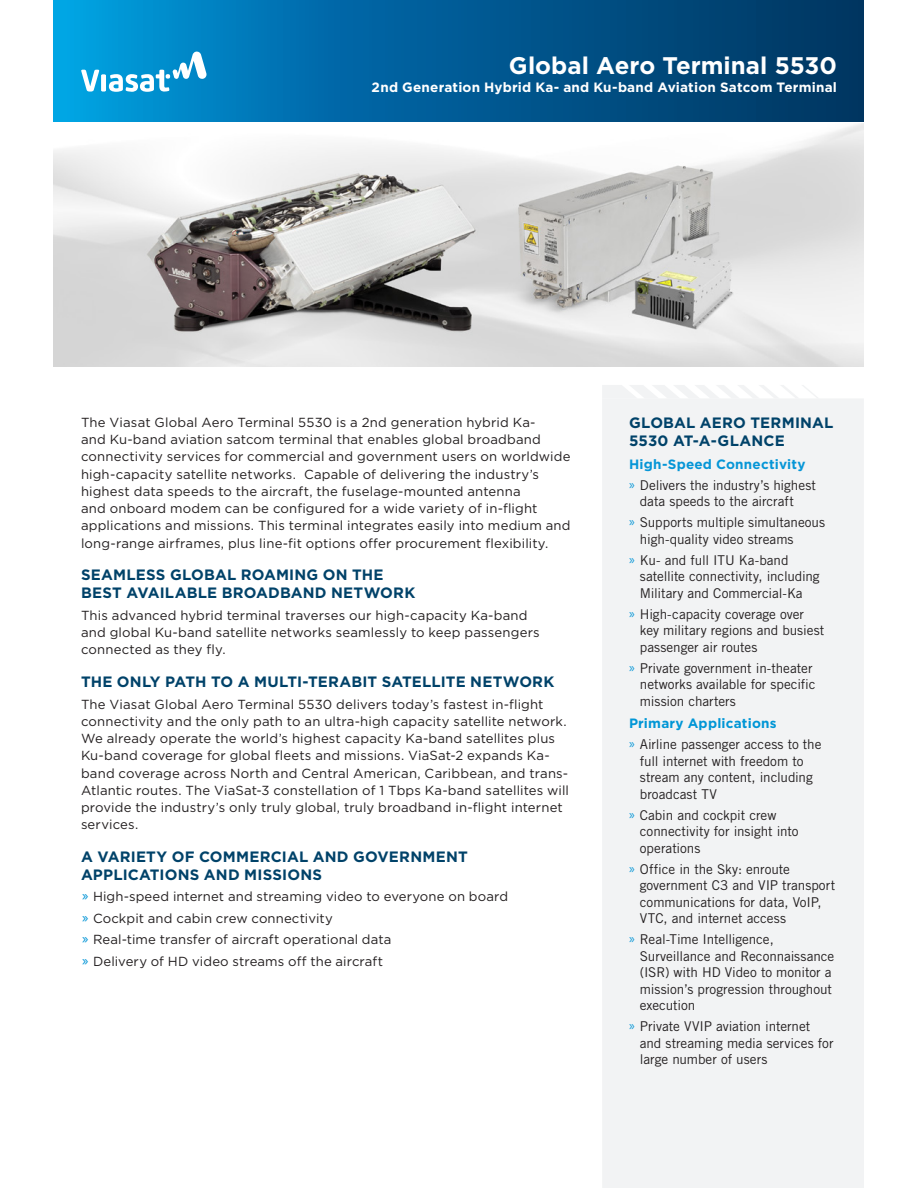
<style>
.page{position:relative;width:918px;height:1188px;background:#fff}
.page>*{position:absolute;margin:0;border:0;box-sizing:border-box;transform-origin:0 0}
.t1{font:700 24px "Gotham";color:#fff}
.Head{font:700 15px/18px "Gotham";letter-spacing:.01em;color:#004269}
.At-A-Glance_Head{font:700 15px/18px "Gotham";letter-spacing:.01em;color:#004269}
.t2{font:13.5px/16.5px "Trade Gothic LT Std";letter-spacing:-.005em;color:#231f20}
.t3{font:700 13.5px "Gotham";letter-spacing:.015em;color:#fff}
.At-A-Glance_Subhead{font:700 13.5px "Gotham";letter-spacing:.015em;color:#0696d7}
.At-A-Glance_Subhead-2{font:700 13.5px "Gotham";letter-spacing:.015em;color:#0096d6}
.Body_Copy_1__Text{font:13.2px/17.2px "Gotham";letter-spacing:.01em;color:#231f20}
.s1{font-family:"Trade Gothic LT Std";font-size:16.5px;color:#0696d7}
.s2{font-family:"Myriad Pro";color:#0696d7}
</style>
<div class="page">
<svg style="left:54px;top:0;width:810px;height:122px;background:#005f97"></svg>
<svg style="left:81px;top:51px;width:126px;height:41px"></svg>
<div style="left:602px;top:398px;width:262px;height:790px;background:#f2f3f4"></div>
<svg style="left:602px;top:385px;width:216px;height:13px"></svg>
<img style="left:54px;top:124px;width:810px;height:243px">
<p class="t1" style="left:509px;top:50px;width:330px">Global Aero Terminal 5530</p>
<p class="t3" style="left:372px;top:79px;width:467px">2nd Generation Hybrid Ka- and Ku-band Aviation Satcom Terminal</p>
<p class="Body_Copy_1__Text" style="left:81px;top:413px;width:491px">The Viasat Global Aero Terminal 5530 is a 2nd generation hybrid Ka-<br>and Ku-band aviation satcom terminal that enables global broadband connectivity services for commercial and government users on worldwide high-capacity satellite networks. Capable of delivering the industry’s highest data speeds to the aircraft, the fuselage-mounted antenna<br>and onboard modem can be configured for a wide variety of in-flight applications and missions. This terminal integrates easily into medium and long-range airframes, plus line-fit options offer procurement flexibility.</p>
<p class="Head" style="left:81px;top:566px;width:336px">SEAMLESS GLOBAL ROAMING ON THE<br>BEST AVAILABLE BROADBAND NETWORK</p>
<p class="Body_Copy_1__Text" style="left:81px;top:606px;width:460px">This advanced hybrid terminal traverses our high-capacity Ka-band and global Ku-band satellite networks seamlessly to keep passengers connected as they fly.</p>
<p class="Head" style="left:81px;top:672px;width:475px">THE ONLY PATH TO A MULTI-TERABIT SATELLITE NETWORK</p>
<p class="Body_Copy_1__Text" style="left:81px;top:695px;width:490px">The Viasat Global Aero Terminal 5530 delivers today’s fastest in-flight connectivity and the only path to an ultra-high capacity satellite network.<br>We already operate the world’s highest capacity Ka-band satellites plus Ku-band coverage for global fleets and missions. ViaSat-2 expands Ka&shy;band coverage across North and Central American, Caribbean, and trans-Atlantic routes. The ViaSat-3 constellation of 1 Tbps Ka-band satellites will provide the industry’s only truly global, truly broadband in-flight internet services.</p>
<p class="Head" style="left:81px;top:847px;width:388px">A VARIETY OF COMMERCIAL AND GOVERNMENT<br>APPLICATIONS AND MISSIONS</p>
<p class="Body_Copy_1__Text" style="left:81px;top:887px;width:429px"><span class="s1">»</span> High-speed internet and streaming video to everyone on board</p>
<p class="Body_Copy_1__Text" style="left:81px;top:909px;width:253px"><span class="s1">»</span> Cockpit and cabin crew connectivity</p>
<p class="Body_Copy_1__Text" style="left:81px;top:931px;width:312px"><span class="s1">»</span> Real-time transfer of aircraft operational data</p>
<p class="Body_Copy_1__Text" style="left:81px;top:953px;width:304px"><span class="s1">»</span> Delivery of HD video streams off the aircraft</p>
<p class="At-A-Glance_Head" style="left:629px;top:414px;width:206px">GLOBAL AERO TERMINAL<br>5530 AT-A-GLANCE</p>
<p class="At-A-Glance_Subhead" style="left:629px;top:455px;width:178px">High-Speed Connectivity</p>
<p class="t2" style="left:640px;top:477px;width:178px;text-indent:-11px"><span class="s2">»</span> Delivers the industry’s highest data speeds to the aircraft</p>
<p class="t2" style="left:640px;top:514px;width:187px;text-indent:-11px"><span class="s2">»</span> Supports multiple simultaneous high-quality video streams</p>
<p class="t2" style="left:640px;top:552px;width:181px;text-indent:-11px"><span class="s2">»</span> Ku- and full ITU Ka-band satellite connectivity, including<br>Military and Commercial-Ka</p>
<p class="t2" style="left:640px;top:606px;width:186px;text-indent:-11px"><span class="s2">»</span> High-capacity coverage over key military regions and busiest passenger air routes</p>
<p class="t2" style="left:640px;top:660px;width:177px;text-indent:-11px"><span class="s2">»</span> Private government in-theater networks available for specific mission charters</p>
<p class="At-A-Glance_Subhead-2" style="left:629px;top:715px;width:149px">Primary Applications</p>
<p class="t2" style="left:640px;top:736px;width:183px;text-indent:-11px"><span class="s2">»</span> Airline passenger access to the full internet with freedom to stream any content, including broadcast TV</p>
<p class="t2" style="left:640px;top:807px;width:160px;text-indent:-11px"><span class="s2">»</span> Cabin and cockpit crew connectivity for insight into operations</p>
<p class="t2" style="left:640px;top:861px;width:197px;text-indent:-11px"><span class="s2">»</span> Office in the Sky: enroute government C3 and VIP transport communications for data, VoIP,<br>VTC, and internet access</p>
<p class="t2" style="left:640px;top:931px;width:196px;text-indent:-11px"><span class="s2">»</span> Real-Time Intelligence,<br>Surveillance and Reconnaissance (ISR) with HD Video to monitor a mission’s progression throughout execution</p>
<p class="t2" style="left:640px;top:1018px;width:195px;text-indent:-11px"><span class="s2">»</span> Private VVIP aviation internet and streaming media services for large number of users</p>
</div>
